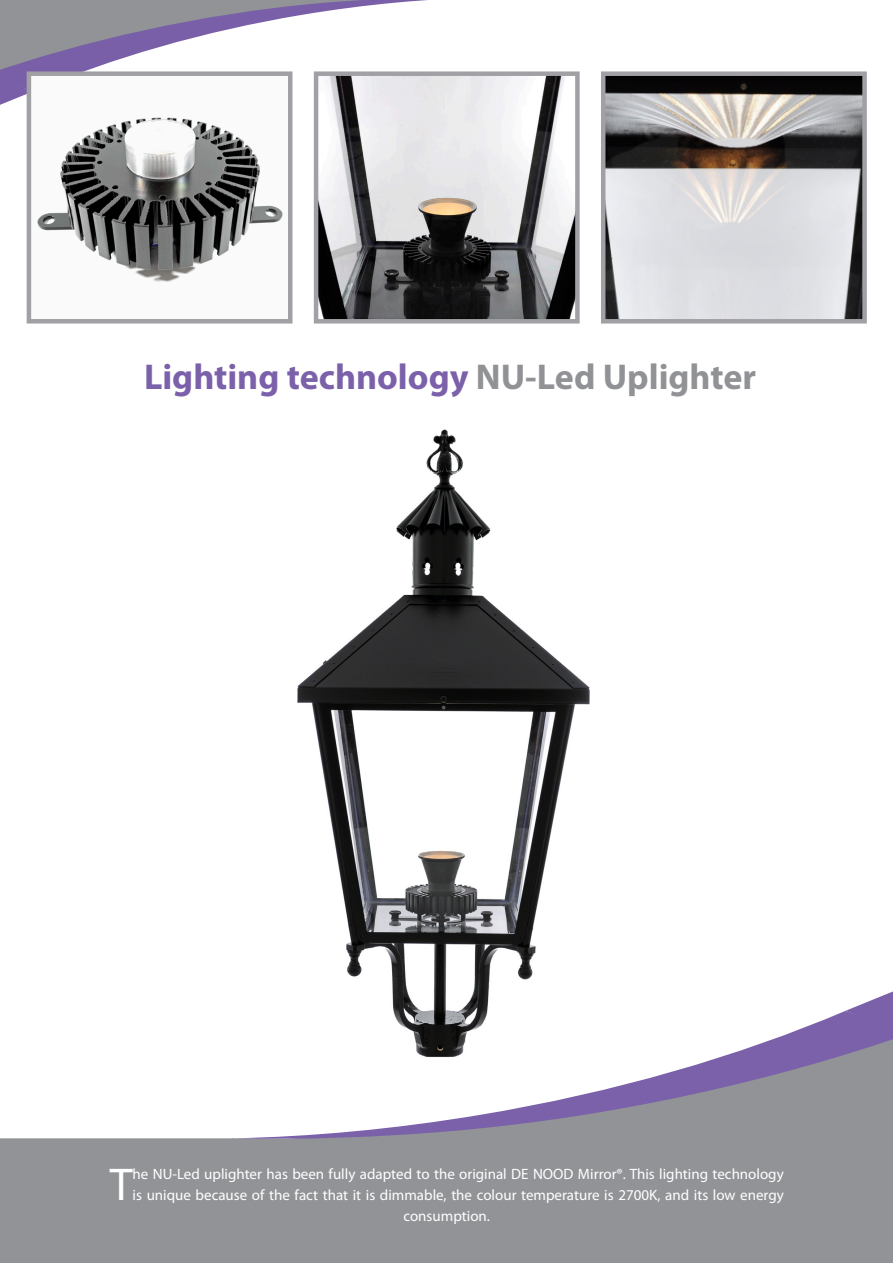
<style>
.page{position:relative;width:893px;height:1263px;background:#fff}
.page>*{position:absolute;margin:0;border:0;box-sizing:border-box;transform-origin:0 0}
.t1{font:46.2px "Myriad Pro";color:#fff}
.t2{font:700 36px "Myriad Pro";color:#7b60aa}
.t3{font:15px "Myriad Pro";color:#fff}
.s1{color:#919295}
</style>
<div class="page">
<div style="left:234px;top:1140px;width:659px;height:123px;background:#919396"></div>
<div style="left:0;top:1138px;width:234px;height:125px;background:#919396"></div>
<svg style="left:232px;top:1011px;width:661px;height:129px"></svg>
<svg style="left:845px;top:991px;width:48px;height:44px"></svg>
<svg style="left:0;top:0;width:427px;height:110px"></svg>
<img style="left:251px;top:429px;width:391px;height:637px">
<img style="left:32px;top:76px;width:255px;height:206px">
<div style="left:27px;top:71px;width:265px;height:253px;border:4px solid #a1a1a5"></div>
<img style="left:606px;top:76px;width:256px;height:243px">
<div style="left:601px;top:71px;width:266px;height:253px;border:4px solid #a1a1a5"></div>
<img style="left:319px;top:76px;width:256px;height:243px">
<div style="left:314px;top:71px;width:266px;height:253px;border:4px solid #a1a1a5"></div>
<p class="t2" style="left:144px;top:353px;width:614px">Lighting technology <span class="s1">NU-Led Uplighter</span></p>
<p class="t1" style="left:110px;top:1156px;width:24px">T</p>
<p class="t3" style="left:133px;top:1165px;width:653px">he NU-Led uplighter has been fully adapted to the original DE NOOD Mirror®. This lighting technology</p>
<p class="t3" style="left:133px;top:1186px;width:653px">is unique because of the fact that it is dimmable, the colour temperature is 2700K, and its low energy</p>
<p class="t3" style="left:403px;top:1207px;width:88px">consumption.</p>
</div>
